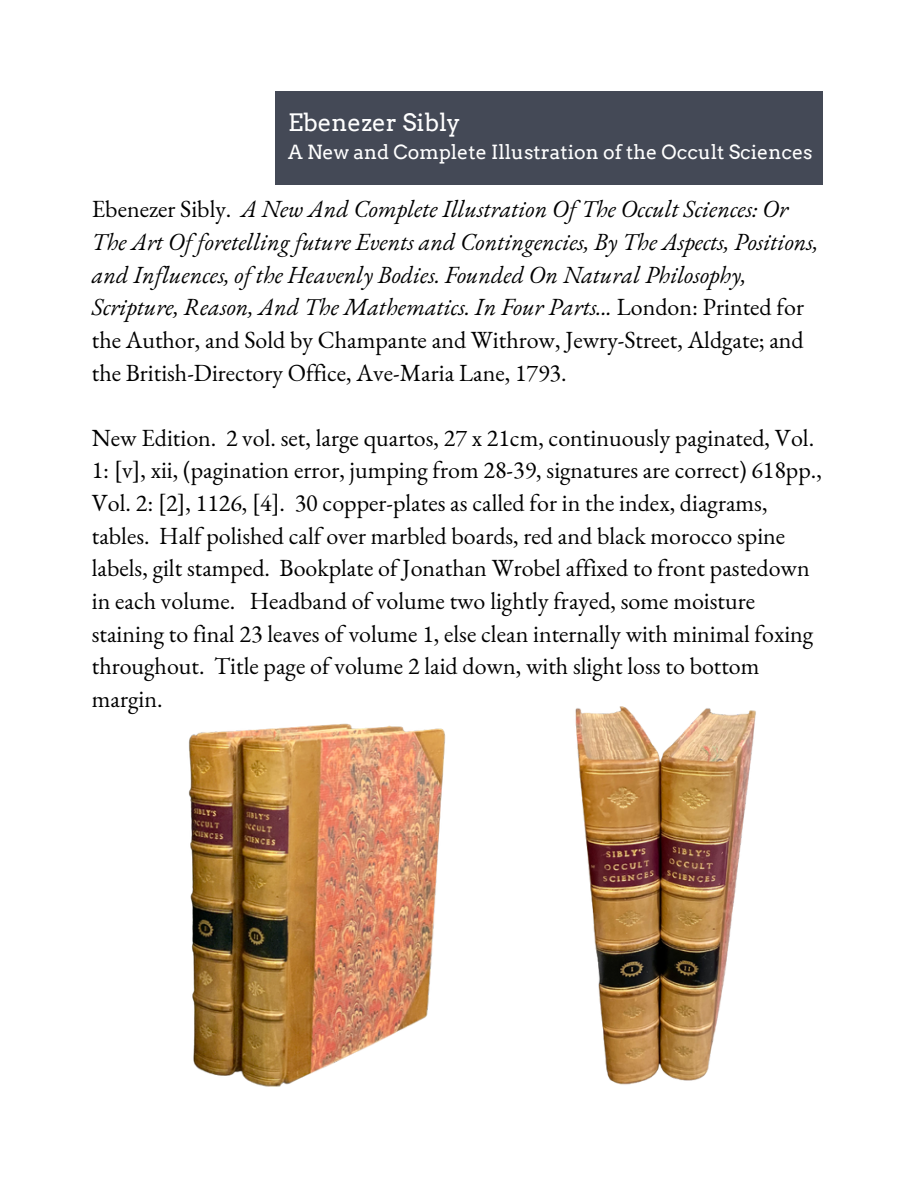
<style>
.page{position:relative;width:918px;height:1188px;background:#fff}
.page>*{position:absolute;margin:0;border:0;box-sizing:border-box;transform-origin:0 0}
.t1{font:24px/32.7px "EB Garamond";color:#000}
.t2{font:italic 24px/32.7px "EB Garamond";color:#000}
.t3{font:24px "Arvo";color:#fff}
.t4{font:19.5px "Arvo";color:#fff}
.s1{font-style:normal}
</style>
<div class="page">
<div style="left:275px;top:92px;width:547px;height:93px;background:#444956"></div>
<img style="left:188px;top:723px;width:258px;height:364px">
<img style="left:575px;top:706px;width:181px;height:379px">
<p class="t3" style="left:288px;top:108px;width:174px">Ebenezer Sibly</p>
<p class="t4" style="left:288px;top:140px;width:526px">A New and Complete Illustration of the Occult Sciences</p>
<p class="t2" style="left:92px;top:193px;width:728px"><span class="s1">Ebenezer Sibly.</span> A New And Complete Illustration Of The Occult Sciences: Or The Art Of foretelling future Events and Contingencies, By The Aspects, Positions, and Influences, of the Heavenly Bodies. Founded On Natural Philosophy, Scripture, Reason, And The Mathematics. In Four Parts... <span class="s1">London: Printed for the Author, and Sold by Champante and Withrow, Jewry-Street, Aldgate; and the British-Directory Office, Ave-Maria Lane, 1793.</span></p>
<p class="t1" style="left:92px;top:421px;width:732px">New Edition. 2 vol. set, large quartos, 27 x 21cm, continuously paginated, Vol.<br>1: [v], xii, (pagination error, jumping from 28-39, signatures are correct) 618pp., Vol. 2: [2], 1126, [4]. 30 copper-plates as called for in the index, diagrams, tables. Half polished calf over marbled boards, red and black morocco spine labels, gilt stamped. Bookplate of Jonathan Wrobel affixed to front pastedown in each volume. Headband of volume two lightly frayed, some moisture staining to final 23 leaves of volume 1, else clean internally with minimal foxing throughout. Title page of volume 2 laid down, with slight loss to bottom margin.</p>
</div>
